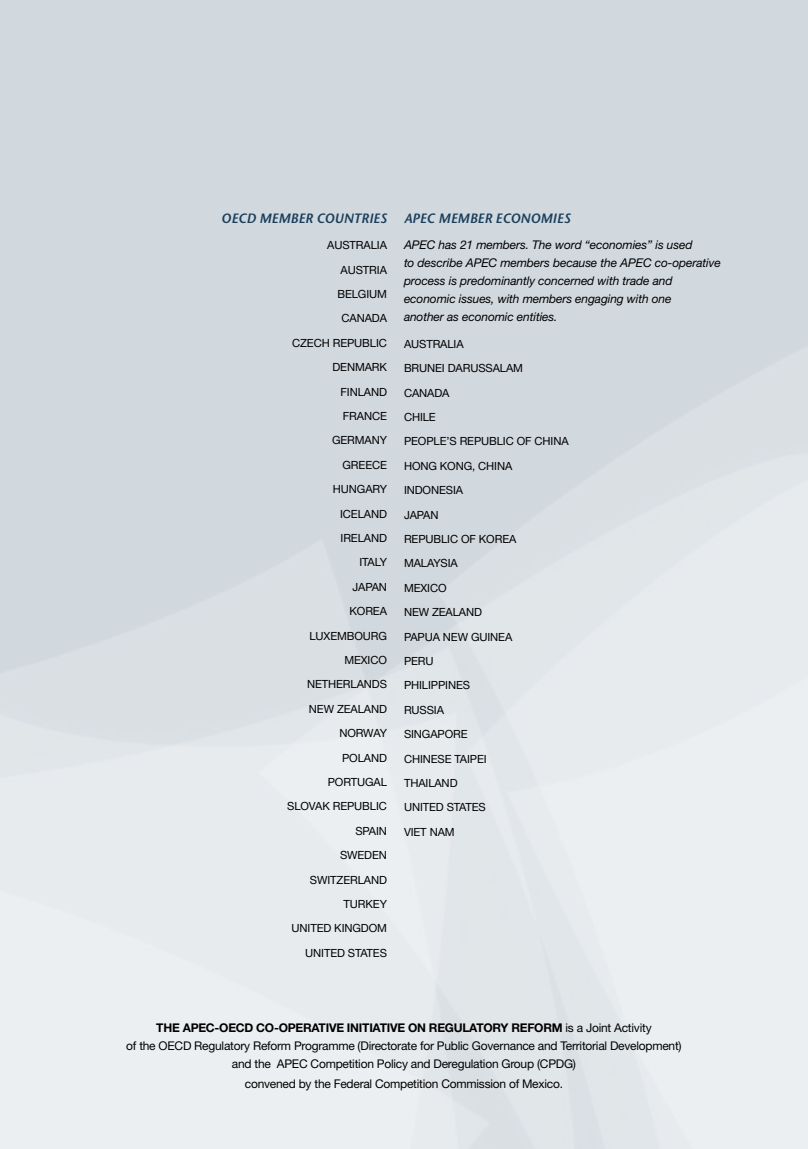
<style>
.page{position:relative;width:808px;height:1149px;background:#fff}
.page>*{position:absolute;margin:0;border:0;box-sizing:border-box;transform-origin:0 0}
.t1{font:italic 600 13.5px "Stone Sans Std";letter-spacing:.005em;color:#1a3e5b}
.t2{font:12px/18px "Helvetica Neue";letter-spacing:-.02em;color:#000;text-align:center}
.t3{font:italic 12px/18px "Helvetica Neue";letter-spacing:-.01em;color:#000}
.t4{font:11.25px "Helvetica Neue";letter-spacing:-.01em;color:#000}
.s1{font-weight:700}
</style>
<div class="page">
<div style="left:0;top:0;width:808px;height:1148px;background:#d1d8de"></div>
<img style="left:0;top:452px;width:808px;height:696px">
<p class="t1" style="left:221px;top:210px;width:167px">OECD MEMBER COUNTRIES</p>
<p class="t4" style="left:327px;top:238px;width:61px">AUSTRALIA</p>
<p class="t4" style="left:341px;top:263px;width:48px">AUSTRIA</p>
<p class="t4" style="left:337px;top:287px;width:51px">BELGIUM</p>
<p class="t4" style="left:341px;top:311px;width:47px">CANADA</p>
<p class="t4" style="left:292px;top:336px;width:96px">CZECH REPUBLIC</p>
<p class="t4" style="left:332px;top:360px;width:56px">DENMARK</p>
<p class="t4" style="left:341px;top:385px;width:48px">FINLAND</p>
<p class="t4" style="left:343px;top:409px;width:46px">FRANCE</p>
<p class="t4" style="left:332px;top:433px;width:56px">GERMANY</p>
<p class="t4" style="left:343px;top:458px;width:46px">GREECE</p>
<p class="t4" style="left:333px;top:482px;width:56px">HUNGARY</p>
<p class="t4" style="left:340px;top:506px;width:48px">ICELAND</p>
<p class="t4" style="left:341px;top:531px;width:48px">IRELAND</p>
<p class="t4" style="left:359px;top:555px;width:29px">ITALY</p>
<p class="t4" style="left:352px;top:580px;width:36px">JAPAN</p>
<p class="t4" style="left:349px;top:604px;width:39px">KOREA</p>
<p class="t4" style="left:309px;top:628px;width:79px">LUXEMBOURG</p>
<p class="t4" style="left:344px;top:653px;width:44px">MEXICO</p>
<p class="t4" style="left:307px;top:677px;width:81px">NETHERLANDS</p>
<p class="t4" style="left:309px;top:701px;width:80px">NEW ZEALAND</p>
<p class="t4" style="left:339px;top:726px;width:49px">NORWAY</p>
<p class="t4" style="left:342px;top:750px;width:46px">POLAND</p>
<p class="t4" style="left:328px;top:775px;width:61px">PORTUGAL</p>
<p class="t4" style="left:287px;top:799px;width:101px">SLOVAK REPUBLIC</p>
<p class="t4" style="left:355px;top:823px;width:33px">SPAIN</p>
<p class="t4" style="left:340px;top:848px;width:48px">SWEDEN</p>
<p class="t4" style="left:310px;top:872px;width:78px">SWITZERLAND</p>
<p class="t4" style="left:344px;top:897px;width:45px">TURKEY</p>
<p class="t4" style="left:292px;top:921px;width:97px">UNITED KINGDOM</p>
<p class="t4" style="left:305px;top:945px;width:83px">UNITED STATES</p>
<p class="t1" style="left:404px;top:210px;width:168px">APEC MEMBER ECONOMIES</p>
<p class="t3" style="left:404px;top:236px;width:318px">APEC has 21 members. The word “economies” is used<br>to describe APEC members because the APEC co-operative process is predominantly concerned with trade and economic issues, with members engaging with one<br>another as economic entities.</p>
<p class="t4" style="left:404px;top:337px;width:61px">AUSTRALIA</p>
<p class="t4" style="left:404px;top:361px;width:121px">BRUNEI DARUSSALAM</p>
<p class="t4" style="left:404px;top:386px;width:47px">CANADA</p>
<p class="t4" style="left:404px;top:410px;width:33px">CHILE</p>
<p class="t4" style="left:404px;top:434px;width:166px">PEOPLE’S REPUBLIC OF CHINA</p>
<p class="t4" style="left:404px;top:459px;width:110px">HONG KONG, CHINA</p>
<p class="t4" style="left:404px;top:483px;width:61px">INDONESIA</p>
<p class="t4" style="left:404px;top:507px;width:36px">JAPAN</p>
<p class="t4" style="left:404px;top:532px;width:114px">REPUBLIC OF KOREA</p>
<p class="t4" style="left:404px;top:556px;width:55px">MALAYSIA</p>
<p class="t4" style="left:404px;top:581px;width:44px">MEXICO</p>
<p class="t4" style="left:404px;top:605px;width:80px">NEW ZEALAND</p>
<p class="t4" style="left:404px;top:629px;width:110px">PAPUA NEW GUINEA</p>
<p class="t4" style="left:404px;top:654px;width:31px">PERU</p>
<p class="t4" style="left:404px;top:678px;width:68px">PHILIPPINES</p>
<p class="t4" style="left:404px;top:702px;width:42px">RUSSIA</p>
<p class="t4" style="left:404px;top:727px;width:65px">SINGAPORE</p>
<p class="t4" style="left:404px;top:751px;width:84px">CHINESE TAIPEI</p>
<p class="t4" style="left:404px;top:776px;width:55px">THAILAND</p>
<p class="t4" style="left:404px;top:800px;width:83px">UNITED STATES</p>
<p class="t4" style="left:404px;top:824px;width:52px">VIET NAM</p>
<p class="t2" style="left:126px;top:1018px;width:557px"><span class="s1">THE APEC-OECD CO-OPERATIVE INITIATIVE ON REGULATORY REFORM</span> is a Joint Activity<br>of the OECD Regulatory Reform Programme (Directorate for Public Governance and Territorial Development) and the APEC Competition Policy and Deregulation Group (CPDG)</p>
<p class="t2" style="left:245px;top:1074px;width:320px">convened by the Federal Competition Commission of Mexico.</p>
</div>
